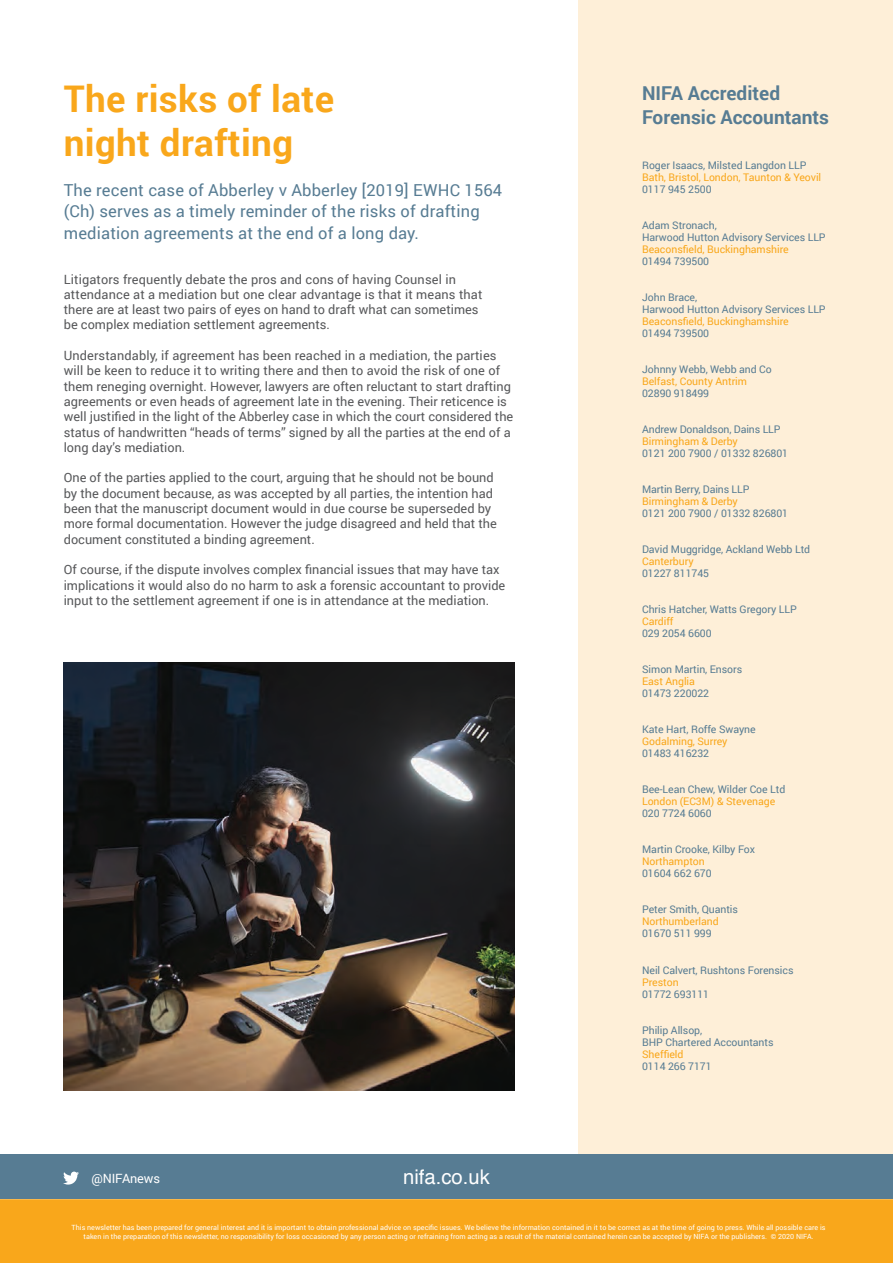
<style>
.page{position:relative;width:893px;height:1263px;background:#fff}
.page>*{position:absolute;margin:0;border:0;box-sizing:border-box;transform-origin:0 0}
.t1{font:700 36.75px/44.1px "Roboto";letter-spacing:.01em;color:#f9a71b}
.t2{font:20.25px "Helvetica";color:#fff}
.t3{font:700 19.2px/24px "Roboto";color:#577c93}
.t4{font:16.5px/21.3px "Roboto";letter-spacing:.01em;color:#577c93}
.t5{font:12.75px/15.3px "Roboto";color:#57585a}
.t6{font:12.75px "Roboto";letter-spacing:-.01em;color:#fff}
.t7{font:10.5px/12px "Roboto";letter-spacing:-.005em;color:#577c93}
.t8{font:7.2px/9px "Roboto";letter-spacing:.005em;color:#fff;text-align:center}
.s1{color:#f9a71b}
</style>
<div class="page">
<div style="left:0;top:1199px;width:893px;height:64px;background:#f9a71b"></div>
<div style="left:578px;top:0;width:315px;height:1155px;background:#feefd8"></div>
<div style="left:0;top:1155px;width:893px;height:44px;background:#577c93"></div>
<svg style="left:63px;top:1171px;width:16px;height:13px"></svg>
<img style="left:64px;top:662px;width:450px;height:429px">
<p class="t1" style="left:64px;top:76px;width:272px">The risks of late night drafting</p>
<p class="t4" style="left:64px;top:179px;width:440px">The recent case of Abberley v Abberley [2019] EWHC 1564 (Ch) serves as a timely reminder of the risks of drafting mediation agreements at the end of a long day.</p>
<p class="t5" style="left:64px;top:271px;width:420px">Litigators frequently debate the pros and cons of having Counsel in attendance at a mediation but one clear advantage is that it means that there are at least two pairs of eyes on hand to draft what can sometimes be complex mediation settlement agreements.</p>
<p class="t5" style="left:64px;top:347px;width:451px">Understandably, if agreement has been reached in a mediation, the parties will be keen to reduce it to writing there and then to avoid the risk of one of them reneging overnight. However, lawyers are often reluctant to start drafting agreements or even heads of agreement late in the evening. Their reticence is well justified in the light of the Abberley case in which the court considered the status of handwritten “heads of terms” signed by all the parties at the end of a long day’s mediation.</p>
<p class="t5" style="left:64px;top:470px;width:435px">One of the parties applied to the court, arguing that he should not be bound by the document because, as was accepted by all parties, the intention had been that the manuscript document would in due course be superseded by more formal documentation. However the judge disagreed and held that the document constituted a binding agreement.</p>
<p class="t5" style="left:64px;top:562px;width:443px">Of course, if the dispute involves complex financial issues that may have tax implications it would also do no harm to ask a forensic accountant to provide input to the settlement agreement if one is in attendance at the mediation.</p>
<p class="t6" style="left:91px;top:1169px;width:70px">@NIFAnews</p>
<p class="t2" style="left:403px;top:1161px;width:88px">nifa.co.uk</p>
<p class="t3" style="left:642px;top:80px;width:189px">NIFA Accredited<br>Forensic Accountants</p>
<p class="t7" style="left:642px;top:159px;width:181px">Roger Isaacs, Milsted Langdon LLP<br><span class="s1">Bath, Bristol, London, Taunton &amp; Yeovil<br></span>0117 945 2500</p>
<p class="t7" style="left:642px;top:219px;width:185px">Adam Stronach,<br>Harwood Hutton Advisory Services LLP<br><span class="s1">Beaconsfield, Buckinghamshire<br></span>01494 739500</p>
<p class="t7" style="left:642px;top:291px;width:185px">John Brace,<br>Harwood Hutton Advisory Services LLP<br><span class="s1">Beaconsfield, Buckinghamshire<br></span>01494 739500</p>
<p class="t7" style="left:642px;top:363px;width:131px">Johnny Webb, Webb and Co<br><span class="s1">Belfast, County Antrim<br></span>02890 918499</p>
<p class="t7" style="left:642px;top:423px;width:148px">Andrew Donaldson, Dains LLP<br><span class="s1">Birmingham &amp; Derby<br></span>0121 200 7900 / 01332 826801</p>
<p class="t7" style="left:642px;top:483px;width:148px">Martin Berry, Dains LLP<br><span class="s1">Birmingham &amp; Derby<br></span>0121 200 7900 / 01332 826801</p>
<p class="t7" style="left:642px;top:543px;width:170px">David Muggridge, Ackland Webb Ltd<br><span class="s1">Canterbury<br></span>01227 811745</p>
<p class="t7" style="left:642px;top:603px;width:156px">Chris Hatcher, Watts Gregory LLP<br><span class="s1">Cardiff<br></span>029 2054 6600</p>
<p class="t7" style="left:642px;top:663px;width:102px">Simon Martin, Ensors<br><span class="s1">East Anglia<br></span>01473 220022</p>
<p class="t7" style="left:642px;top:723px;width:115px">Kate Hart, Roffe Swayne<br><span class="s1">Godalming, Surrey<br></span>01483 416232</p>
<p class="t7" style="left:642px;top:783px;width:145px">Bee-Lean Chew, Wilder Coe Ltd<br><span class="s1">London (EC3M) &amp; Stevenage<br></span>020 7724 6060</p>
<p class="t7" style="left:642px;top:843px;width:114px">Martin Crooke, Kilby Fox<br><span class="s1">Northampton<br></span>01604 662 670</p>
<p class="t7" style="left:642px;top:903px;width:97px">Peter Smith, Quantis<br><span class="s1">Northumberland<br></span>01670 511 999</p>
<p class="t7" style="left:642px;top:963px;width:153px">Neil Calvert, Rushtons Forensics<br><span class="s1">Preston<br></span>01772 693111</p>
<p class="t7" style="left:642px;top:1023px;width:133px">Philip Allsop,<br>BHP Chartered Accountants<br><span class="s1">Sheffield<br></span>0114 266 7171</p>
<p class="t8" style="left:72px;top:1223px;width:755px">This newsletter has been prepared for general interest and it is important to obtain professional advice on specific issues. We believe the information contained in it to be correct as at the time of going to press. While all possible care is taken in the preparation of this newsletter, no responsibility for loss occasioned by any person acting or refraining from acting as a result of the material contained herein can be accepted by NIFA or the publishers. © 2020 NIFA.</p>
</div>
